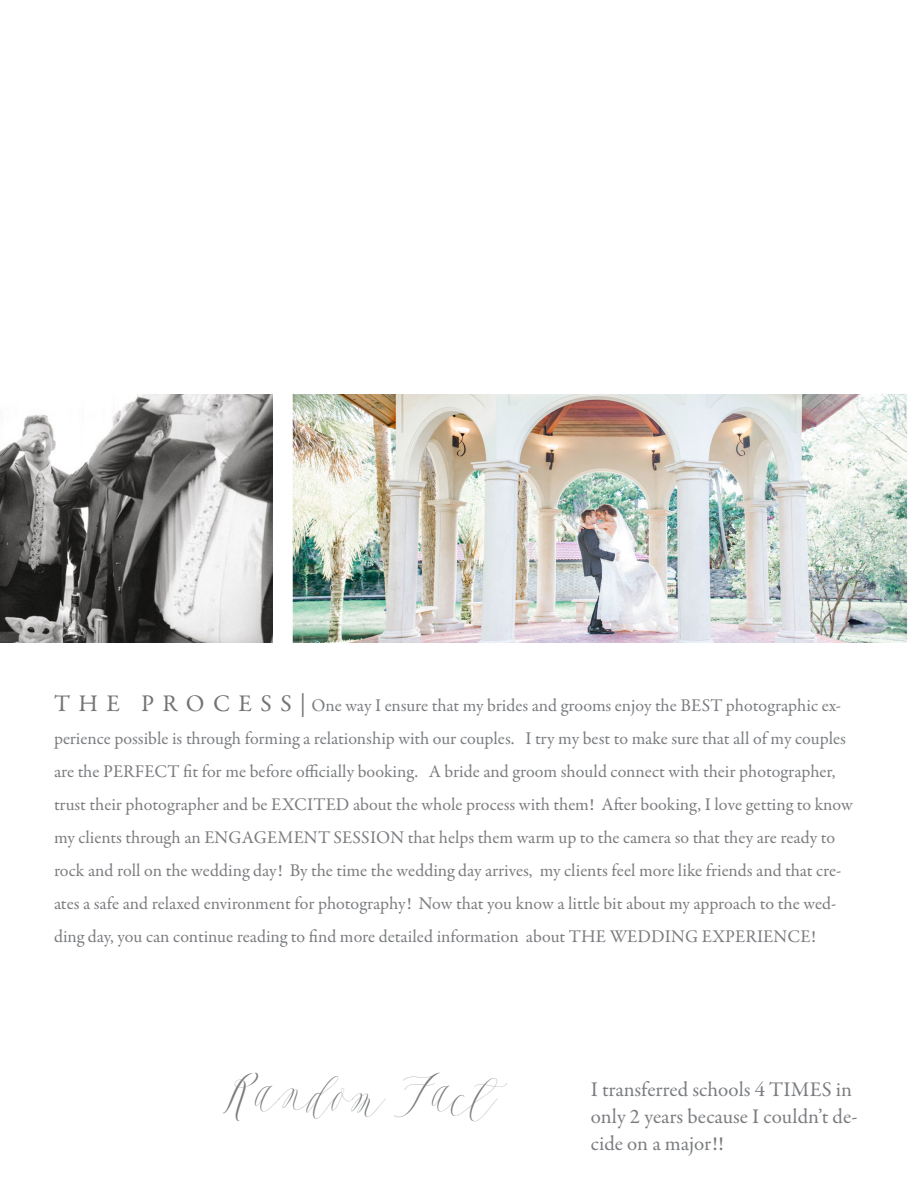
<style>
.page{position:relative;width:918px;height:1188px;background:#fff}
.page>*{position:absolute;margin:0;border:0;box-sizing:border-box;transform-origin:0 0}
.t1{font:48px "Feast";color:#7a7c7f}
.t2{font:21px/27px "Garamond Premr Pro";color:#7a7c7f}
.t3{font:18px/33px "Garamond Premr Pro";color:#7a7c7f}
.s1{font-size:24px;color:#757474}
</style>
<div class="page">
<img style="left:0;top:394px;width:273px;height:248px">
<img style="left:292px;top:394px;width:616px;height:248px">
<p class="t3" style="left:54px;top:689px;width:800px"><span class="s1">T H E P R O C E S S |</span> One way I ensure that my brides and grooms enjoy the BEST photographic ex&shy;perience possible is through forming a relationship with our couples. I try my best to make sure that all of my couples are the PERFECT fit for me before officially booking. A bride and groom should connect with their photographer, trust their photographer and be EXCITED about the whole process with them! After booking, I love getting to know my clients through an ENGAGEMENT SESSION that helps them warm up to the camera so that they are ready to rock and roll on the wedding day! By the time the wedding day arrives, my clients feel more like friends and that cre&shy;ates a safe and relaxed environment for photography! Now that you know a little bit about my approach to the wed&shy;ding day, you can continue reading to find more detailed information about THE WEDDING EXPERIENCE!</p>
<p class="t1" style="left:225px;top:1066px;width:283px">Random Fact</p>
<p class="t2" style="left:591px;top:1077px;width:268px">I transferred schools 4 TIMES in only 2 years because I couldn’t de&shy;cide on a major!!</p>
</div>
